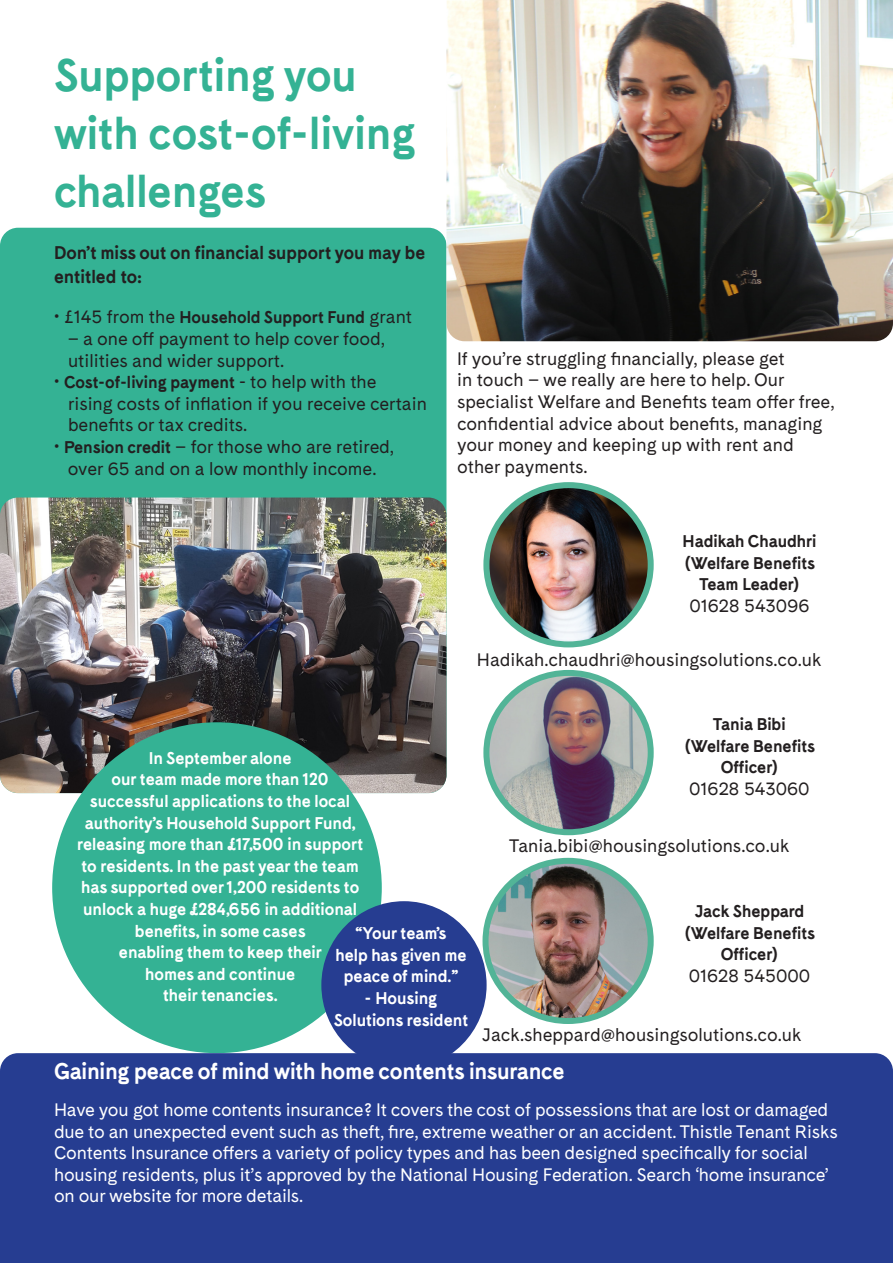
<style>
.page{position:relative;width:893px;height:1263px;background:#fff}
.page>*{position:absolute;margin:0;border:0;box-sizing:border-box;transform-origin:0 0}
.t1{font:700 48px/57.6px "Cadiz";color:#34b294}
.t2{font:700 24px "Cadiz";letter-spacing:-.01em;color:#fff}
.t3{font:700 19.5px/23.4px "Cadiz";color:#231f20}
.t4{font:18px/21.6px "Cadiz";color:#231f20}
.t5{font:700 18px/21.6px "Cadiz";color:#fff;text-align:center}
.t6{font:18px/21.6px "Cadiz";letter-spacing:-.01em;color:#fff}
.t7{font:700 18px/21.6px "Cadiz";color:#231f20;text-align:center}
.s1{font-weight:400}
.s2{font-weight:700}
</style>
<div class="page">
<div style="left:0;top:228px;width:446px;height:565px;background:#34b294;border-radius:18px"></div>
<img style="left:446px;top:0;width:447px;height:341px">
<img style="left:0;top:497px;width:446px;height:296px">
<div style="left:52px;top:722px;width:330px;height:331px;background:#34b294;border-radius:50%"></div>
<div style="left:321px;top:901px;width:166px;height:168px;background:#263d91;border-radius:50%"></div>
<div style="left:0;top:1053px;width:893px;height:210px;background:#263d91"></div>
<img style="left:489px;top:485px;width:159px;height:159px">
<div style="left:483px;top:482px;width:171px;height:165px;border:6px solid #52b497;border-radius:50%"></div>
<img style="left:490px;top:673px;width:158px;height:159px">
<div style="left:483px;top:670px;width:171px;height:165px;border:6px solid #52b497;border-radius:50%"></div>
<img style="left:485px;top:861px;width:166px;height:160px">
<div style="left:482px;top:858px;width:172px;height:166px;border:6px solid #52b497;border-radius:50%"></div>
<p class="t1" style="left:54px;top:46px;width:362px">Supporting you with cost-of-living challenges</p>
<p class="t3" style="left:54px;top:241px;width:373px">Don’t miss out on financial support you may be entitled to:</p>
<p class="t7" style="left:54px;top:307px;width:360px"><span class="s1">• £145 from the</span> Household Support Fund <span class="s1">grant</span></p>
<p class="t4" style="left:68px;top:329px;width:319px">– a one off payment to help cover food, utilities and wider support.</p>
<p class="t4" style="left:68px;top:372px;width:360px;text-indent:-14px">• <span class="s2">Cost-of-living payment</span> - to help with the<br>rising costs of inflation if you receive certain benefits or tax credits.</p>
<p class="t4" style="left:54px;top:437px;width:342px;text-align:center">• <span class="s2">Pension credit</span> – for those who are retired, over 65 and on a low monthly income.</p>
<p class="t4" style="left:457px;top:349px;width:379px">If you’re struggling financially, please get<br>in touch – we really are here to help. Our specialist Welfare and Benefits team offer free, confidential advice about benefits, managing your money and keeping up with rent and other payments.</p>
<p class="t7" style="left:682px;top:530px;width:135px">Hadikah Chaudhri (Welfare Benefits<br>Team Leader)<br><span class="s1">01628 543096</span></p>
<p class="t4" style="left:477px;top:650px;width:346px">Hadikah.chaudhri@housingsolutions.co.uk</p>
<p class="t5" style="left:77px;top:747px;width:287px">In September alone<br>our team made more than 120 successful applications to the local authority’s Household Support Fund, releasing more than £17,500 in support to residents. In the past year the team has supported over 1,200 residents to unlock a huge £284,656 in additional benefits, in some cases<br>enabling them to keep their<br>homes and continue<br>their tenancies.</p>
<p class="t5" style="left:335px;top:922px;width:133px">“Your team’s<br>help has given me peace of mind.”</p>
<p class="t5" style="left:334px;top:987px;width:136px">- Housing<br>Solutions resident</p>
<p class="t7" style="left:684px;top:713px;width:132px">Tania Bibi (Welfare Benefits<br>Officer)<br><span class="s1">01628 543060</span></p>
<p class="t4" style="left:509px;top:836px;width:282px">Tania.bibi@housingsolutions.co.uk</p>
<p class="t7" style="left:684px;top:900px;width:132px">Jack Sheppard (Welfare Benefits<br>Officer)<br><span class="s1">01628 545000</span></p>
<p class="t4" style="left:482px;top:1025px;width:321px">Jack.sheppard@housingsolutions.co.uk</p>
<p class="t2" style="left:54px;top:1056px;width:512px">Gaining peace of mind with home contents insurance</p>
<p class="t6" style="left:54px;top:1100px;width:785px">Have you got home contents insurance? It covers the cost of possessions that are lost or damaged due to an unexpected event such as theft, fire, extreme weather or an accident. Thistle Tenant Risks Contents Insurance offers a variety of policy types and has been designed specifically for social housing residents, plus it’s approved by the National Housing Federation. Search ‘home insurance’ on our website for more details.</p>
</div>
